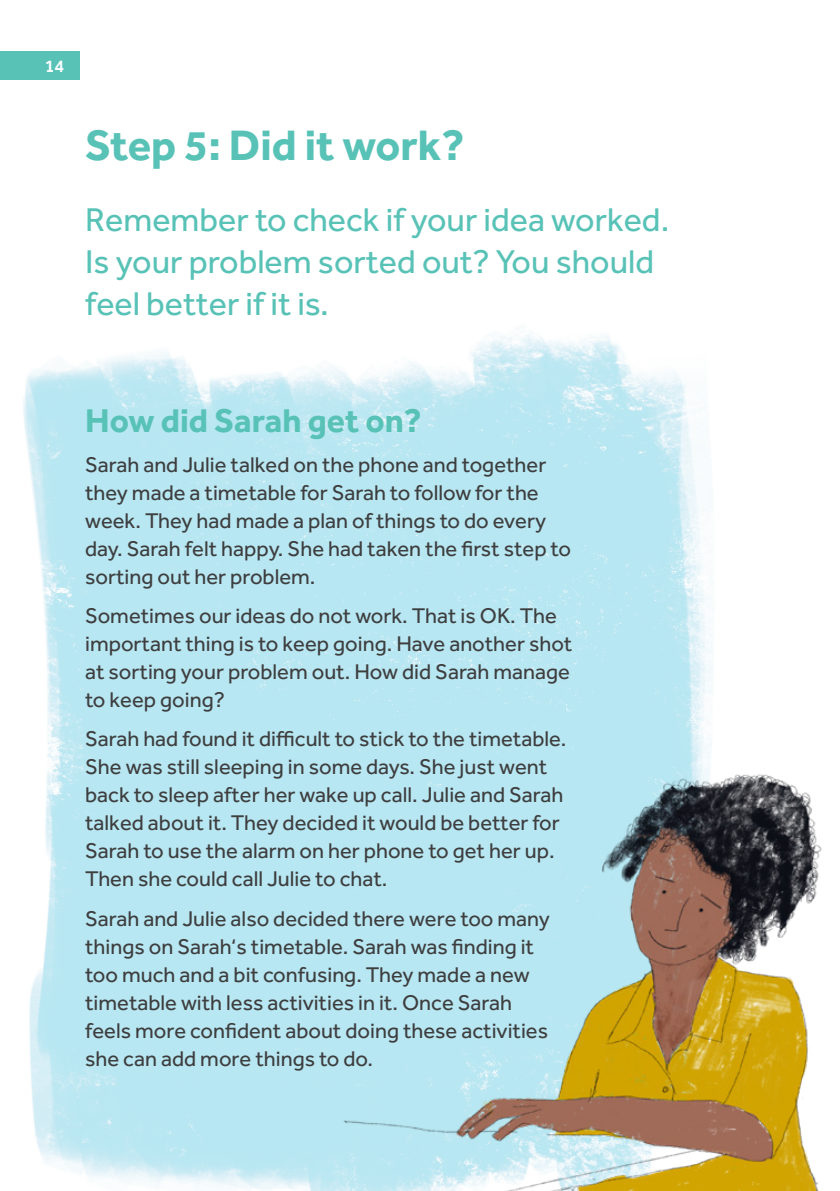
<style>
.page{position:relative;width:840px;height:1191px;background:#fff}
.page>*{position:absolute;margin:0;border:0;box-sizing:border-box;transform-origin:0 0}
.Headings{font:700 44px "Effra";color:#58c2b7}
.Lead_in{font:34px/42px "Effra";color:#58c2b7}
.subhead{font:700 34px "Effra";color:#58c2b7}
.body{font:22px/28px "Effra";color:#3e3e3f}
.t1{font:500 18px "Effra";color:#fff}
</style>
<div class="page">
<img style="left:23px;top:333px;width:690px;height:354px">
<img style="left:29px;top:687px;width:793px;height:504px">
<div style="left:0;top:51px;width:79px;height:28px;background:#58c2b7"></div>
<p class="t1" style="left:45px;top:55px;width:21px">14</p>
<p class="Headings" style="left:85px;top:118px;width:381px">Step 5: Did it work?</p>
<p class="Lead_in" style="left:85px;top:198px;width:585px">Remember to check if your idea worked.</p>
<p class="Lead_in" style="left:85px;top:240px;width:570px">Is your problem sorted out? You should feel better if it is.</p>
<p class="subhead" style="left:85px;top:400px;width:338px">How did Sarah get on?</p>
<p class="body" style="left:85px;top:450px;width:487px">Sarah and Julie talked on the phone and together they made a timetable for Sarah to follow for the week. They had made a plan of things to do every day. Sarah felt happy. She had taken the first step to sorting out her problem.</p>
<p class="body" style="left:85px;top:601px;width:488px">Sometimes our ideas do not work. That is OK. The important thing is to keep going. Have another shot at sorting your problem out. How did Sarah manage to keep going?</p>
<p class="body" style="left:85px;top:724px;width:482px">Sarah had found it difficult to stick to the timetable.<br>She was still sleeping in some days. She just went back to sleep after her wake up call. Julie and Sarah talked about it. They decided it would be better for Sarah to use the alarm on her phone to get her up.<br>Then she could call Julie to chat.</p>
<p class="body" style="left:85px;top:904px;width:466px">Sarah and Julie also decided there were too many things on Sarah‘s timetable. Sarah was finding it too much and a bit confusing. They made a new timetable with less activities in it. Once Sarah feels more confident about doing these activities she can add more things to do.</p>
</div>
